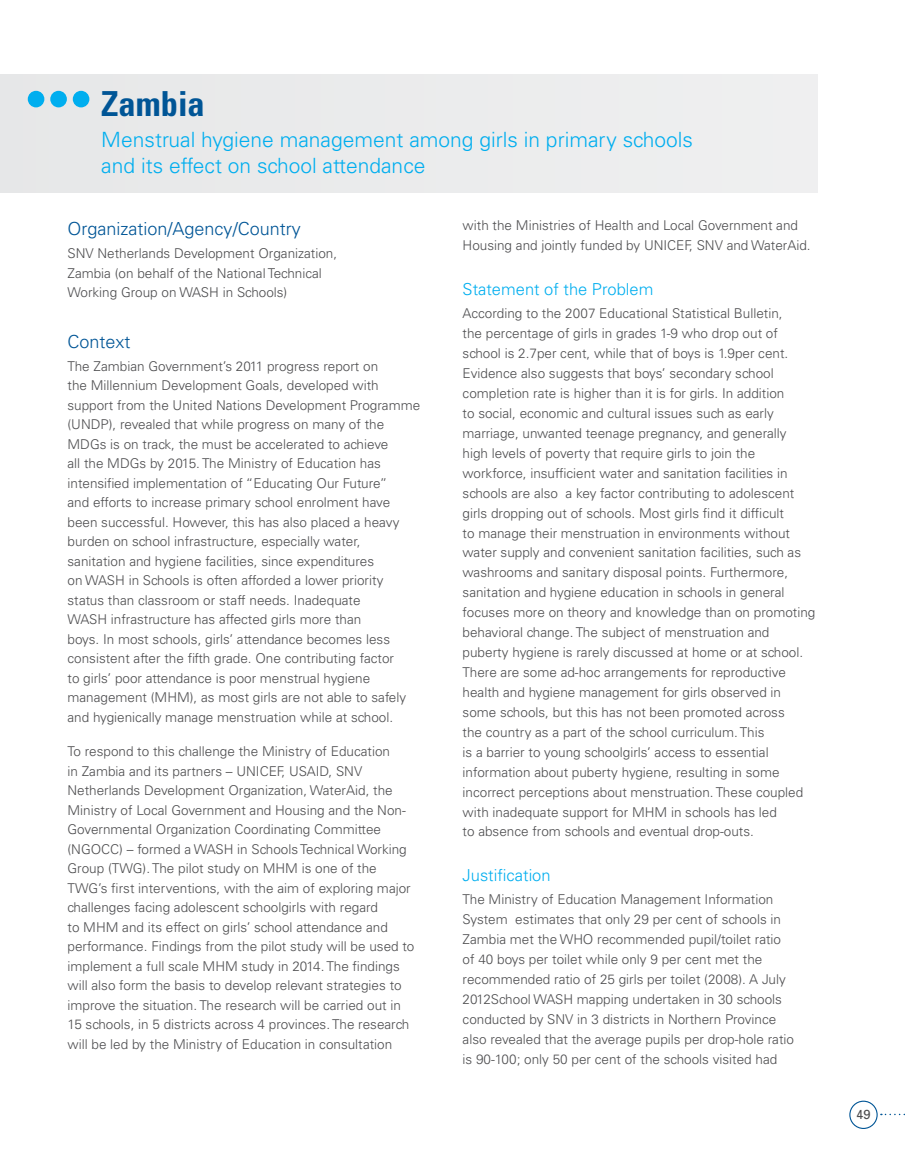
<style>
.page{position:relative;width:905px;height:1165px;background:#fff}
.page>*{position:absolute;margin:0;border:0;box-sizing:border-box;transform-origin:0 0}
.t1{font:700 condensed 34.5px "Univers";color:#005596}
.t2{font:300 21px/25.5px "Univers LT Std";color:#00aeef}
.t3{font:300 18px "Univers";color:#005596}
.t4{font:300 16.5px "Univers";color:#00aeef}
.t5{font:300 13.5px/19.5px "Univers LT Std";color:#4d4d4f}
.t6{font:13.05px "Univers";color:#4d4d4f}
</style>
<div class="page">
<div style="left:849px;top:1100px;width:28px;height:29px;border:1px solid #005596;border-radius:50%"></div>
<svg style="left:880px;top:1114px;width:25px;height:1px"></svg>
<div style="left:0;top:74px;width:817px;height:118px;background:#ebebec"></div>
<div style="left:28px;top:91px;width:16px;height:16px;background:#00aeef;border-radius:50%"></div>
<div style="left:50px;top:91px;width:17px;height:16px;background:#00aeef;border-radius:50%"></div>
<div style="left:73px;top:91px;width:16px;height:16px;background:#00aeef;border-radius:50%"></div>
<h1 class="t1" style="left:101px;top:83px;width:105px">Zambia</h1>
<h2 class="t2" style="left:101px;top:127px;width:593px">Menstrual hygiene management among girls in primary schools and its effect on school attendance</h2>
<h3 class="t3" style="left:68px;top:218px;width:235px">Organization/Agency/Country</h3>
<p class="t5" style="left:68px;top:243px;width:271px">SNV Netherlands Development Organization,<br>Zambia (on behalf of the National Technical<br>Working Group on WASH in Schools)</p>
<h3 class="t3" style="left:68px;top:331px;width:65px">Context</h3>
<p class="t5" style="left:68px;top:356px;width:354px">The Zambian Government’s 2011 progress report on<br>the Millennium Development Goals, developed with support from the United Nations Development Programme (UNDP), revealed that while progress on many of the MDGs is on track, the must be accelerated to achieve<br>all the MDGs by 2015. The Ministry of Education has intensified implementation of “Educating Our Future”<br>and efforts to increase primary school enrolment have been successful. However, this has also placed a heavy burden on school infrastructure, especially water, sanitation and hygiene facilities, since expenditures<br>on WASH in Schools is often afforded a lower priority status than classroom or staff needs. Inadequate<br>WASH infrastructure has affected girls more than<br>boys. In most schools, girls’ attendance becomes less consistent after the fifth grade. One contributing factor<br>to girls’ poor attendance is poor menstrual hygiene management (MHM), as most girls are not able to safely and hygienically manage menstruation while at school.</p>
<p class="t5" style="left:68px;top:742px;width:348px">To respond to this challenge the Ministry of Education<br>in Zambia and its partners – UNICEF, USAID, SNV Netherlands Development Organization, WaterAid, the Ministry of Local Government and Housing and the Non-Governmental Organization Coordinating Committee (NGOCC) – formed a WASH in Schools Technical Working Group (TWG). The pilot study on MHM is one of the TWG’s first interventions, with the aim of exploring major challenges facing adolescent schoolgirls with regard<br>to MHM and its effect on girls’ school attendance and performance. Findings from the pilot study will be used to implement a full scale MHM study in 2014. The findings will also form the basis to develop relevant strategies to improve the situation. The research will be carried out in 15 schools, in 5 districts across 4 provinces. The research will be led by the Ministry of Education in consultation</p>
<p class="t5" style="left:462px;top:216px;width:349px;line-height:20px">with the Ministries of Health and Local Government and<br>Housing and jointly funded by UNICEF, SNV and WaterAid.</p>
<p class="t4" style="left:462px;top:279px;width:192px">Statement of the Problem</p>
<p class="t5" style="left:462px;top:303px;width:354px;line-height:20px">According to the 2007 Educational Statistical Bulletin,<br>the percentage of girls in grades 1-9 who drop out of school is 2.7per cent, while that of boys is 1.9per cent.<br>Evidence also suggests that boys’ secondary school completion rate is higher than it is for girls. In addition<br>to social, economic and cultural issues such as early marriage, unwanted teenage pregnancy, and generally high levels of poverty that require girls to join the workforce, insufficient water and sanitation facilities in schools are also a key factor contributing to adolescent girls dropping out of schools. Most girls find it difficult<br>to manage their menstruation in environments without water supply and convenient sanitation facilities, such as washrooms and sanitary disposal points. Furthermore, sanitation and hygiene education in schools in general focuses more on theory and knowledge than on promoting behavioral change. The subject of menstruation and puberty hygiene is rarely discussed at home or at school.<br>There are some ad-hoc arrangements for reproductive health and hygiene management for girls observed in some schools, but this has not been promoted across<br>the country as a part of the school curriculum. This<br>is a barrier to young schoolgirls’ access to essential information about puberty hygiene, resulting in some incorrect perceptions about menstruation. These coupled with inadequate support for MHM in schools has led<br>to absence from schools and eventual drop-outs.</p>
<p class="t4" style="left:462px;top:865px;width:90px">Justification</p>
<p class="t5" style="left:462px;top:889px;width:333px;line-height:20px">The Ministry of Education Management Information System estimates that only 29 per cent of schools in Zambia met the WHO recommended pupil/toilet ratio of 40 boys per toilet while only 9 per cent met the recommended ratio of 25 girls per toilet (2008). A July 2012School WASH mapping undertaken in 30 schools conducted by SNV in 3 districts in Northern Province also revealed that the average pupils per drop-hole ratio is 90-100; only 50 per cent of the schools visited had</p>
<p class="t6" style="left:856px;top:1106px;width:16px">49</p>
</div>
